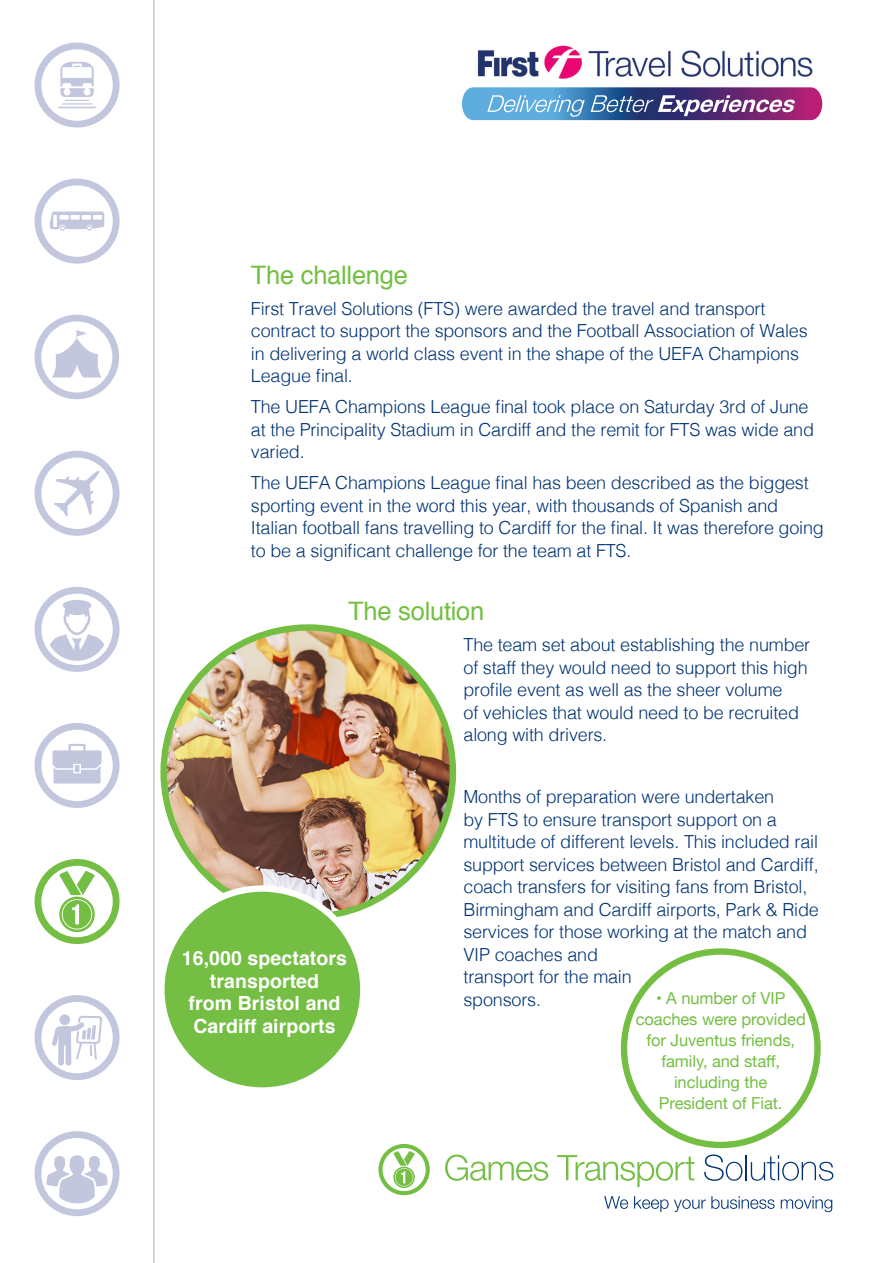
<style>
.page{position:relative;width:893px;height:1263px;background:#fff}
.page>*{position:absolute;margin:0;border:0;box-sizing:border-box;transform-origin:0 0}
.A4_Sub_Head{font:25.5px "Helvetica";letter-spacing:-.01em;color:#74bf43}
.A4_Body_Copy{font:25.5px "Helvetica";letter-spacing:-.01em;color:#74bf43}
.t1{font:700 19.5px/22.5px "Helvetica";letter-spacing:.005em;color:#fff;text-align:center}
.A4_Body_Copy-2{font:300 18px/22.5px "Helvetica";letter-spacing:-.01em;color:#013374}
.t2{font:16.5px/21px "Helvetica Neue";letter-spacing:-.005em;color:#74bf43;text-align:center}
</style>
<div class="page">
<img style="left:164px;top:627px;width:289px;height:290px;border-radius:145px">
<div style="left:161px;top:888px;width:202px;height:202px;background:#74bf43;border-radius:50%"></div>
<div style="left:158px;top:885px;width:209px;height:209px;border:6px solid #fff;border-radius:50%"></div>
<svg style="left:35px;top:859px;width:85px;height:85px"></svg>
<svg style="left:35px;top:587px;width:85px;height:85px"></svg>
<svg style="left:35px;top:451px;width:85px;height:85px"></svg>
<svg style="left:35px;top:723px;width:85px;height:85px"></svg>
<svg style="left:35px;top:179px;width:85px;height:85px"></svg>
<svg style="left:35px;top:315px;width:84px;height:84px"></svg>
<svg style="left:35px;top:43px;width:85px;height:85px"></svg>
<svg style="left:35px;top:995px;width:85px;height:85px"></svg>
<svg style="left:35px;top:1131px;width:85px;height:85px"></svg>
<hr style="left:153px;top:0;width:2px;height:1263px;background:#c3c7dd">
<img style="left:477px;top:45px;width:336px;height:34px">
<svg style="left:462px;top:87px;width:360px;height:33px"></svg>
<svg style="left:445px;top:1154px;width:103px;height:27px"></svg>
<svg style="left:557px;top:1155px;width:137px;height:32px"></svg>
<svg style="left:704px;top:1154px;width:38px;height:27px"></svg>
<hr style="left:745px;top:1155px;width:2px;height:25px;background:#013374">
<svg style="left:751px;top:1155px;width:82px;height:26px"></svg>
<svg style="left:378px;top:1144px;width:52px;height:51px"></svg>
<svg style="left:604px;top:1196px;width:228px;height:16px"></svg>
<svg style="left:624px;top:951px;width:193px;height:194px"></svg>
<svg style="left:624px;top:951px;width:175px;height:164px"></svg>
<div style="left:621px;top:948px;width:200px;height:200px;border:6px solid #74bf43;border-radius:50%"></div>
<p class="A4_Sub_Head" style="left:251px;top:255px;width:159px">The challenge</p>
<p class="A4_Body_Copy-2" style="left:251px;top:296px;width:558px">First Travel Solutions (FTS) were awarded the travel and transport contract to support the sponsors and the Football Association of Wales in delivering a world class event in the shape of the UEFA Champions League final.</p>
<p class="A4_Body_Copy-2" style="left:251px;top:394px;width:565px">The UEFA Champions League final took place on Saturday 3rd of June at the Principality Stadium in Cardiff and the remit for FTS was wide and varied.</p>
<p class="A4_Body_Copy-2" style="left:251px;top:470px;width:575px">The UEFA Champions League final has been described as the biggest sporting event in the word this year, with thousands of Spanish and Italian football fans travelling to Cardiff for the final. It was therefore going to be a significant challenge for the team at FTS.</p>
<p class="A4_Body_Copy" style="left:348px;top:592px;width:138px">The solution</p>
<p class="A4_Body_Copy-2" style="left:463px;top:632px;width:348px">The team set about establishing the number of staff they would need to support this high profile event as well as the sheer volume<br>of vehicles that would need to be recruited along with drivers.</p>
<p class="t1" style="left:182px;top:947px;width:167px">16,000 spectators transported<br>from Bristol and<br>Cardiff airports</p>
<p class="A4_Body_Copy-2" style="left:463px;top:784px;width:357px">Months of preparation were undertaken<br>by FTS to ensure transport support on a multitude of different levels. This included rail support services between Bristol and Cardiff, coach transfers for visiting fans from Bristol, Birmingham and Cardiff airports, Park &amp; Ride services for those working at the match and VIP coaches and<br>transport for the main<br>sponsors.</p>
<p class="t2" style="left:636px;top:988px;width:172px">• A number of VIP coaches were provided for Juventus friends, family, and staff, including the</p>
<p class="t2" style="left:659px;top:1093px;width:125px">President of Fiat.</p>
</div>
